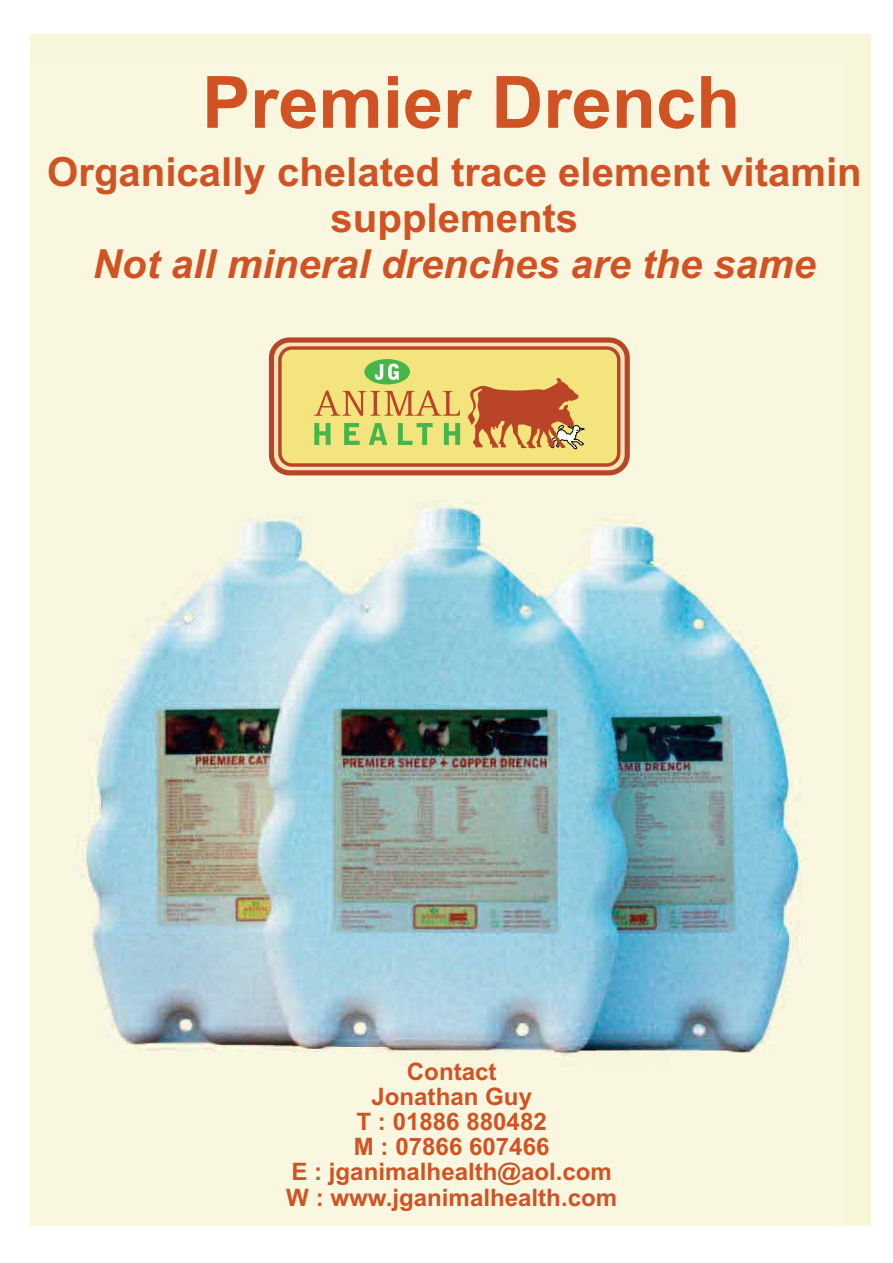
<style>
.page{position:relative;width:893px;height:1263px;background:#fff}
.page>*{position:absolute;margin:0;border:0;box-sizing:border-box;transform-origin:0 0}
.t1{font:700 72.3px "Jaws Embedded VIZSOT+Arial";color:#d15324}
.t2{font:700 40.2px/46px "Jaws Embedded VIZSOT+Arial";color:#d15324;text-align:center}
.t3{font:italic 700 40.2px "Jaws Embedded DQIODO+Arial";color:#d15324}
.t4{font:700 24.15px/25px "Jaws Embedded VIZSOT+Arial";color:#d15324;text-align:center}
</style>
<div class="page">
<img style="left:31px;top:34px;width:839px;height:1191px">
<div style="left:271px;top:340px;width:356px;height:133px;background:#f4e4b7;border-radius:18px"></div>
<div style="left:269px;top:337px;width:361px;height:138px;border:5px solid #ba4427;border-radius:18px"></div>
<div style="left:280px;top:348px;width:339px;height:117px;background:#f3e47d;border-radius:12px"></div>
<div style="left:278px;top:346px;width:342px;height:121px;border:3px solid #ba4427;border-radius:12px"></div>
<svg style="left:314px;top:391px;width:146px;height:25px"></svg>
<svg style="left:314px;top:423px;width:16px;height:22px"></svg>
<svg style="left:344px;top:423px;width:16px;height:22px"></svg>
<svg style="left:369px;top:423px;width:18px;height:22px"></svg>
<svg style="left:398px;top:423px;width:35px;height:22px"></svg>
<svg style="left:444px;top:423px;width:16px;height:22px"></svg>
<div style="left:364px;top:359px;width:46px;height:25px;background:#47b64a;border-radius:50%"></div>
<svg style="left:375px;top:364px;width:24px;height:16px"></svg>
<svg style="left:468px;top:378px;width:117px;height:72px"></svg>
<h1 class="t1" style="left:202px;top:76px;width:540px">Premier Drench</h1>
<h2 class="t2" style="left:47px;top:152px;width:816px">Organically chelated trace element vitamin supplements</h2>
<h2 class="t3" style="left:93px;top:240px;width:724px">Not all mineral drenches are the same</h2>
<p class="t4" style="left:286px;top:1061px;width:332px">Contact<br>Jonathan Guy<br>T : 01886 880482<br>M : 07866 607466<br>E : jganimalhealth@aol.com<br>W : www.jganimalhealth.com</p>
</div>
